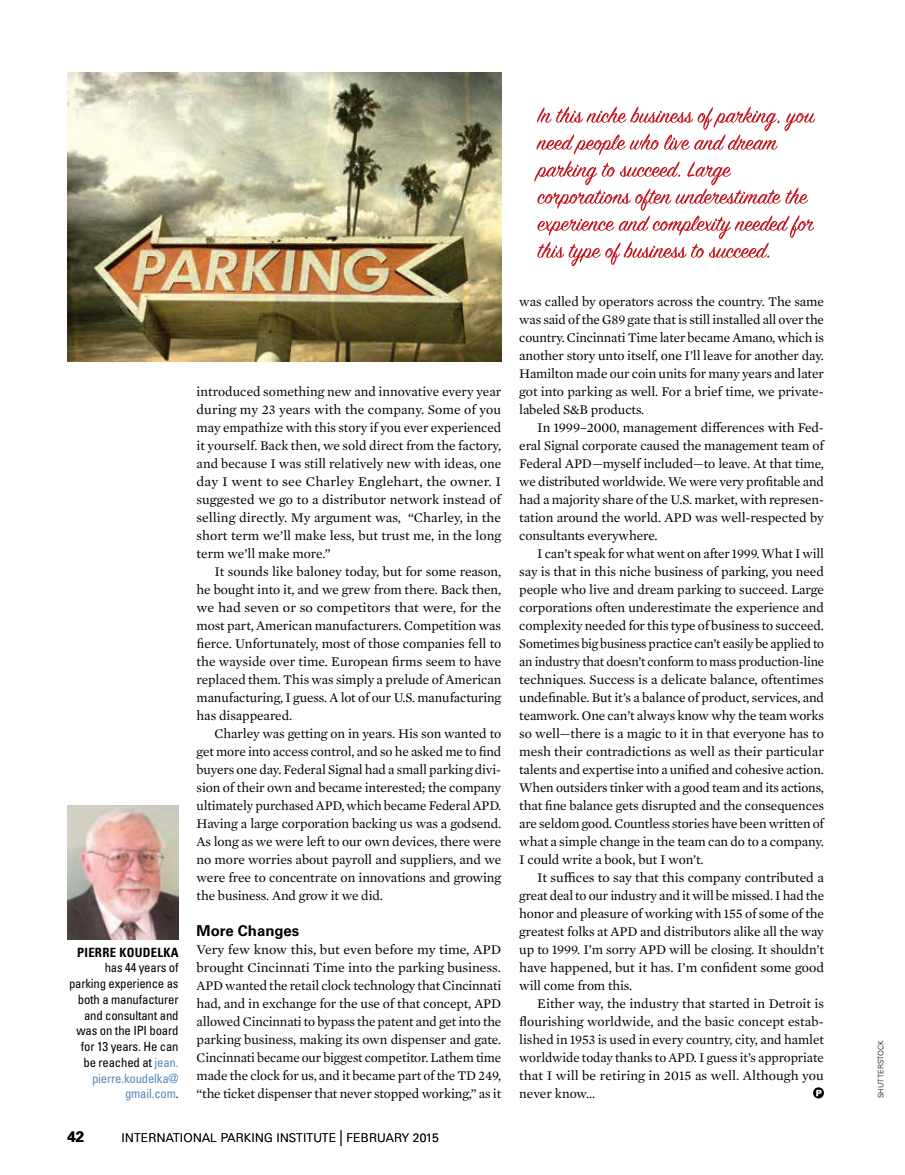
<style>
.page{position:relative;width:905px;height:1175px;background:#fff}
.page>*{position:absolute;margin:0;border:0;box-sizing:border-box;transform-origin:0 0}
.t1{font:700 15px "Univers LT Std";color:#000}
.t2{font:13.5px/18px "Mercury Text G1";letter-spacing:-.01em;color:#000;text-align:justify}
.t3{font:13.5px/18px "Mercury Text G1";letter-spacing:-.01em;color:#000;text-align:justify;scale:1.04 1}
.t4{font:condensed 12.75px/15.8px "Univers LT Std";letter-spacing:-.015em;color:#000;text-align:right}
.t5{font:700 condensed 12.75px "Univers LT Std";letter-spacing:.02em;color:#000}
.t6{font:300 12px "Univers LT Std";letter-spacing:.02em;color:#000}
.t7{font:300 7.5px "Univers LT Std";letter-spacing:.025em;color:#000}
.s1{color:#568ab8}
.s2{font-size:15.6px}
</style>
<div class="page">
<svg style="left:813px;top:1087px;width:11px;height:11px"></svg>
<svg style="left:816px;top:1089px;width:5px;height:7px"></svg>
<img style="left:68px;top:72px;width:433px;height:289px">
<svg style="left:534px;top:106px;width:281px;height:160px"></svg>
<img style="left:68px;top:806px;width:110px;height:133px">
<p class="t5" style="left:77px;top:944px;width:103px">PIERRE KOUDELKA</p>
<p class="t4" style="left:69px;top:959px;width:111px">has 44 years of parking experience as both a manufacturer and consultant and was on the IPI board for 13 years. He can be reached at <span class="s1">jean. pierre.koudelka@ gmail.com</span>.</p>
<p class="t2" style="left:196px;top:382px;width:306px">introduced something new and innovative every year during my 23 years with the company. Some of you may empathize with this story if you ever experienced it yourself. Back then, we sold direct from the factory, and because I was still relatively new with ideas, one day I went to see Charley Englehart, the owner. I suggested we go to a distributor network instead of selling directly. My argument was, “Charley, in the short term we’ll make less, but trust me, in the long term we’ll make more.”</p>
<p class="t2" style="left:196px;top:562px;width:306px;text-indent:18px">It sounds like baloney today, but for some reason, he bought into it, and we grew from there. Back then, we had seven or so competitors that were, for the most part, American manufacturers. Competition was fierce. Unfortunately, most of those companies fell to the wayside over time. European firms seem to have replaced them. This was simply a prelude of American manufacturing, I guess. A lot of our U.S. manufacturing has disappeared.</p>
<p class="t2" style="left:196px;top:724px;width:306px;text-indent:18px">Charley was getting on in years. His son wanted to get more into access control, and so he asked me to find buyers one day. Federal Signal had a small parking divi&shy;sion of their own and became interested; the company ultimately purchased APD, which became Federal APD.<br>Having a large corporation backing us was a godsend.<br>As long as we were left to our own devices, there were no more worries about payroll and suppliers, and we were free to concentrate on innovations and growing the business. And grow it we did.</p>
<p class="t1" style="left:196px;top:922px;width:104px">More Changes</p>
<p class="t3" style="left:196px;top:940px;width:294px">Very few know this, but even before my time, APD brought Cincinnati Time into the parking business.<br>APD wanted the retail clock technology that Cincinnati had, and in exchange for the use of that concept, APD allowed Cincinnati to bypass the patent and get into the parking business, making its own dispenser and gate.<br>Cincinnati became our biggest competitor. Lathem time made the clock for us, and it became part of the TD 249, “the ticket dispenser that never stopped working,” as it</p>
<p class="t1" style="left:68px;top:1127px;width:18px">42</p>
<p class="t6" style="left:122px;top:1130px;width:319px">INTERNATIONAL PARKING INSTITUTE <span class="s2">|</span> FEBRUARY 2015</p>
<p class="t2" style="left:519px;top:292px;width:306px">was called by operators across the country. The same was said of the G89 gate that is still installed all over the country. Cincinnati Time later became Amano, which is another story unto itself, one I’ll leave for another day.<br>Hamilton made our coin units for many years and later got into parking as well. For a brief time, we private&shy;labeled S&amp;B products.</p>
<p class="t2" style="left:519px;top:418px;width:306px;text-indent:18px">In 1999–2000, management differences with Fed&shy;eral Signal corporate caused the management team of Federal APD—myself included—to leave. At that time, we distributed worldwide. We were very profitable and had a majority share of the U.S. market, with represen&shy;tation around the world. APD was well-respected by consultants everywhere.</p>
<p class="t2" style="left:519px;top:544px;width:306px;text-indent:18px">I can’t speak for what went on after 1999. What I will say is that in this niche business of parking, you need people who live and dream parking to succeed. Large corporations often underestimate the experience and complexity needed for this type of business to succeed.<br>Sometimes big business practice can’t easily be applied to an industry that doesn’t conform to mass production-line techniques. Success is a delicate balance, oftentimes undefinable. But it’s a balance of product, services, and teamwork. One can’t always know why the team works so well—there is a magic to it in that everyone has to mesh their contradictions as well as their particular talents and expertise into a unified and cohesive action.<br>When outsiders tinker with a good team and its actions, that fine balance gets disrupted and the consequences are seldom good. Countless stories have been written of what a simple change in the team can do to a company.<br>I could write a book, but I won’t.</p>
<p class="t2" style="left:519px;top:868px;width:306px;text-indent:18px">It suffices to say that this company contributed a great deal to our industry and it will be missed. I had the honor and pleasure of working with 155 of some of the greatest folks at APD and distributors alike all the way up to 1999. I’m sorry APD will be closing. It shouldn’t have happened, but it has. I’m confident some good will come from this.</p>
<p class="t2" style="left:519px;top:994px;width:306px;text-indent:18px">Either way, the industry that started in Detroit is flourishing worldwide, and the basic concept estab&shy;lished in 1953 is used in every country, city, and hamlet worldwide today thanks to APD. I guess it’s appropriate that I will be retiring in 2015 as well. Although you never know…</p>
<p class="t7" style="left:876px;top:1098px;width:60px;rotate:-90deg">SHUTTERSTOCK</p>
</div>
